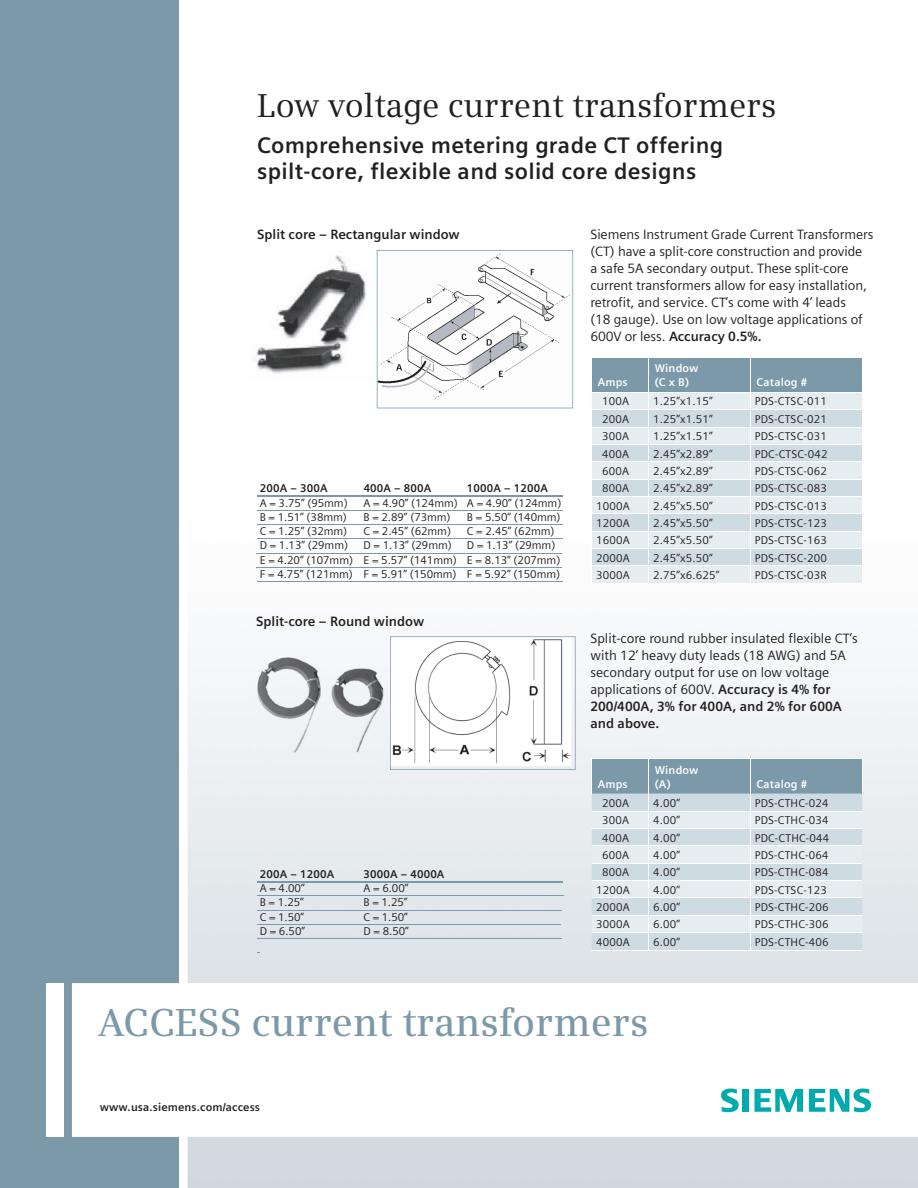
<style>
.page{position:relative;width:918px;height:1188px;background:#fff}
.page>*{position:absolute;margin:0;border:0;box-sizing:border-box;transform-origin:0 0}
.t1{font:600 39px "Siemens Serif OT";color:#7b99a9}
.t2{font:33px "Siemens Serif";color:#231f20}
.t3{font:700 22.5px/25.5px "Siemens Sans";letter-spacing:.015em;color:#231f20}
.t4{font:13.5px/17px "Siemens Sans";letter-spacing:-.005em;color:#231f20}
.t5{font:700 13.5px "Siemens Sans";color:#231f20}
.t6{font:11.25px "Siemens Sans";letter-spacing:.015em;color:#231f20}
.t7{font:11.25px/14.2px "Siemens Sans";letter-spacing:-.005em;color:#231f20}
.t8{font:700 11.25px "Siemens Sans";letter-spacing:.015em;color:#231f20}
.t9{font:700 11.25px/14.2px "Siemens Sans";letter-spacing:.015em;color:#fff}
.s1{font-weight:700}
</style>
<div class="page">
<div style="left:0;top:0;width:179px;height:1188px;background:#7b99a9"></div>
<svg style="left:591px;top:358px;width:272px;height:225px;background:#cedbe2"></svg>
<hr style="left:591px;top:409px;width:272px;height:1px;background:#fff">
<hr style="left:257px;top:495px;width:306px;height:2px;background:#7b99a9">
<hr style="left:257px;top:510px;width:306px;height:1px;background:#7b99a9">
<hr style="left:257px;top:524px;width:306px;height:1px;background:#7b99a9">
<hr style="left:257px;top:539px;width:305px;height:1px;background:#7b99a9">
<hr style="left:257px;top:553px;width:305px;height:1px;background:#7b99a9">
<hr style="left:257px;top:567px;width:305px;height:1px;background:#7b99a9">
<hr style="left:257px;top:581px;width:306px;height:1px;background:#7b99a9">
<svg style="left:592px;top:759px;width:270px;height:191px;background:#c8d6de"></svg>
<hr style="left:592px;top:828px;width:270px;height:1px;background:#fff">
<hr style="left:257px;top:881px;width:306px;height:1px;background:#7b99a9">
<hr style="left:257px;top:896px;width:307px;height:1px;background:#7b99a9">
<hr style="left:257px;top:910px;width:304px;height:1px;background:#7b99a9">
<hr style="left:257px;top:924px;width:304px;height:1px;background:#7b99a9">
<hr style="left:257px;top:938px;width:304px;height:1px;background:#7b99a9">
<svg style="left:390px;top:636px;width:186px;height:134px"></svg>
<img style="left:252px;top:251px;width:117px;height:124px">
<div style="left:47px;top:983px;width:17px;height:154px;background:#fff"></div>
<svg style="left:72px;top:983px;width:846px;height:154px"></svg>
<svg style="left:721px;top:1089px;width:18px;height:23px"></svg>
<div style="left:742px;top:1089px;width:7px;height:23px;background:#00aaad"></div>
<svg style="left:755px;top:1089px;width:48px;height:23px"></svg>
<svg style="left:809px;top:1089px;width:62px;height:23px"></svg>
<img style="left:255px;top:649px;width:132px;height:108px">
<svg style="left:377px;top:250px;width:196px;height:158px"></svg>
<h2 class="t2" style="left:257px;top:93px;width:521px">Low voltage current transformers</h2>
<h3 class="t3" style="left:257px;top:135px;width:468px">Comprehensive metering grade CT offering spilt-core, flexible and solid core designs</h3>
<p class="t5" style="left:257px;top:229px;width:204px">Split core – Rectangular window</p>
<p class="t8" style="left:260px;top:484px;width:69px">200A – 300A</p>
<p class="t8" style="left:364px;top:484px;width:69px">400A – 800A</p>
<p class="t8" style="left:467px;top:484px;width:83px">1000A – 1200A</p>
<p class="t6" style="left:260px;top:499px;width:90px">A = 3.75” (95mm)</p>
<p class="t7" style="left:363px;top:497px;width:199px">A = 4.90” (124mm) A = 4.90” (124mm)</p>
<p class="t6" style="left:260px;top:513px;width:89px">B = 1.51” (38mm)</p>
<p class="t6" style="left:363px;top:513px;width:89px">B = 2.89” (73mm)</p>
<p class="t6" style="left:467px;top:513px;width:95px">B = 5.50” (140mm)</p>
<p class="t6" style="left:260px;top:527px;width:89px">C = 1.25” (32mm)</p>
<p class="t6" style="left:363px;top:527px;width:89px">C = 2.45” (62mm)</p>
<p class="t6" style="left:467px;top:527px;width:89px">C = 2.45” (62mm)</p>
<p class="t6" style="left:260px;top:541px;width:90px">D = 1.13” (29mm)</p>
<p class="t6" style="left:363px;top:541px;width:90px">D = 1.13” (29mm)</p>
<p class="t7" style="left:260px;top:540px;width:302px;text-indent:207px">D = 1.13” (29mm)<br>E = 4.20” (107mm) E = 5.57” (141mm) E = 8.13” (207mm)<br>F = 4.75” (121mm) F = 5.91” (150mm) F = 5.92” (150mm)</p>
<p class="t5" style="left:256px;top:616px;width:170px">Split-core – Round window</p>
<p class="t8" style="left:260px;top:870px;width:76px">200A – 1200A</p>
<p class="t8" style="left:363px;top:870px;width:83px">3000A – 4000A</p>
<p class="t6" style="left:260px;top:884px;width:46px">A = 4.00”</p>
<p class="t6" style="left:363px;top:884px;width:46px">A = 6.00”</p>
<p class="t6" style="left:260px;top:898px;width:46px">B = 1.25”</p>
<p class="t6" style="left:363px;top:898px;width:46px">B = 1.25”</p>
<p class="t6" style="left:260px;top:912px;width:46px">C = 1.50”</p>
<p class="t6" style="left:363px;top:912px;width:46px">C = 1.50”</p>
<p class="t6" style="left:260px;top:927px;width:47px">D = 6.50”</p>
<p class="t6" style="left:363px;top:927px;width:47px">D = 8.50”</p>
<p class="t4" style="left:590px;top:227px;width:285px">Siemens Instrument Grade Current Transformers (CT) have a split-core construction and provide<br>a safe 5A secondary output. These split-core current transformers allow for easy installation, retrofit, and service. CT’s come with 4’ leads<br>(18 gauge). Use on low voltage applications of 600V or less. <span class="s1">Accuracy 0.5%.</span></p>
<p class="t9" style="left:598px;top:376px;width:31px">Amps</p>
<p class="t9" style="left:655px;top:362px;width:45px">Window (C x B)</p>
<p class="t9" style="left:756px;top:376px;width:52px">Catalog #</p>
<p class="t6" style="left:602px;top:397px;width:28px">100A</p>
<p class="t6" style="left:653px;top:397px;width:61px">1.25”x1.15”</p>
<p class="t6" style="left:755px;top:397px;width:74px">PDS-CTSC-011</p>
<p class="t6" style="left:602px;top:415px;width:28px">200A</p>
<p class="t6" style="left:653px;top:415px;width:61px">1.25”x1.51”</p>
<p class="t6" style="left:755px;top:415px;width:74px">PDS-CTSC-021</p>
<p class="t6" style="left:602px;top:432px;width:28px">300A</p>
<p class="t6" style="left:653px;top:432px;width:61px">1.25”x1.51”</p>
<p class="t6" style="left:755px;top:432px;width:74px">PDS-CTSC-031</p>
<p class="t6" style="left:602px;top:449px;width:28px">400A</p>
<p class="t6" style="left:653px;top:449px;width:61px">2.45”x2.89”</p>
<p class="t6" style="left:755px;top:449px;width:74px">PDC-CTSC-042</p>
<p class="t6" style="left:602px;top:467px;width:28px">600A</p>
<p class="t6" style="left:653px;top:467px;width:61px">2.45”x2.89”</p>
<p class="t6" style="left:755px;top:467px;width:74px">PDS-CTSC-062</p>
<p class="t6" style="left:602px;top:484px;width:28px">800A</p>
<p class="t6" style="left:653px;top:484px;width:61px">2.45”x2.89”</p>
<p class="t6" style="left:755px;top:484px;width:74px">PDS-CTSC-083</p>
<p class="t6" style="left:596px;top:501px;width:35px">1000A</p>
<p class="t6" style="left:653px;top:501px;width:61px">2.45”x5.50”</p>
<p class="t6" style="left:755px;top:501px;width:74px">PDS-CTSC-013</p>
<p class="t6" style="left:596px;top:519px;width:35px">1200A</p>
<p class="t6" style="left:653px;top:519px;width:61px">2.45”x5.50”</p>
<p class="t6" style="left:755px;top:519px;width:74px">PDS-CTSC-123</p>
<p class="t6" style="left:596px;top:536px;width:35px">1600A</p>
<p class="t6" style="left:653px;top:536px;width:61px">2.45”x5.50”</p>
<p class="t6" style="left:755px;top:536px;width:74px">PDS-CTSC-163</p>
<p class="t6" style="left:596px;top:553px;width:35px">2000A</p>
<p class="t6" style="left:653px;top:553px;width:61px">2.45”x5.50”</p>
<p class="t6" style="left:755px;top:553px;width:74px">PDS-CTSC-200</p>
<p class="t6" style="left:596px;top:571px;width:35px">3000A</p>
<p class="t6" style="left:653px;top:571px;width:68px">2.75”x6.625”</p>
<p class="t6" style="left:755px;top:571px;width:73px">PDS-CTSC-03R</p>
<p class="t4" style="left:590px;top:631px;width:269px">Split-core round rubber insulated flexible CT’s with 12’ heavy duty leads (18 AWG) and 5A secondary output for use on low voltage applications of 600V. <span class="s1">Accuracy is 4% for 200/400A, 3% for 400A, and 2% for 600A and above.</span></p>
<p class="t9" style="left:598px;top:778px;width:31px">Amps</p>
<p class="t9" style="left:655px;top:764px;width:45px">Window (A)</p>
<p class="t9" style="left:756px;top:778px;width:52px">Catalog #</p>
<p class="t6" style="left:602px;top:799px;width:28px">200A</p>
<p class="t6" style="left:653px;top:799px;width:28px">4.00”</p>
<p class="t6" style="left:755px;top:799px;width:75px">PDS-CTHC-024</p>
<p class="t6" style="left:602px;top:816px;width:28px">300A</p>
<p class="t6" style="left:653px;top:816px;width:28px">4.00”</p>
<p class="t6" style="left:755px;top:816px;width:75px">PDS-CTHC-034</p>
<p class="t6" style="left:602px;top:833px;width:28px">400A</p>
<p class="t6" style="left:653px;top:833px;width:28px">4.00”</p>
<p class="t6" style="left:755px;top:833px;width:76px">PDC-CTHC-044</p>
<p class="t6" style="left:602px;top:851px;width:28px">600A</p>
<p class="t6" style="left:653px;top:851px;width:28px">4.00”</p>
<p class="t6" style="left:755px;top:851px;width:75px">PDS-CTHC-064</p>
<p class="t6" style="left:602px;top:868px;width:28px">800A</p>
<p class="t6" style="left:653px;top:868px;width:28px">4.00”</p>
<p class="t6" style="left:755px;top:868px;width:75px">PDS-CTHC-084</p>
<p class="t6" style="left:596px;top:885px;width:35px">1200A</p>
<p class="t6" style="left:653px;top:885px;width:29px">4.00”</p>
<p class="t6" style="left:755px;top:885px;width:74px">PDS-CTSC-123</p>
<p class="t6" style="left:596px;top:903px;width:35px">2000A</p>
<p class="t6" style="left:653px;top:903px;width:28px">6.00”</p>
<p class="t6" style="left:755px;top:903px;width:75px">PDS-CTHC-206</p>
<p class="t6" style="left:596px;top:920px;width:35px">3000A</p>
<p class="t6" style="left:653px;top:920px;width:28px">6.00”</p>
<p class="t6" style="left:755px;top:920px;width:75px">PDS-CTHC-306</p>
<p class="t6" style="left:596px;top:937px;width:35px">4000A</p>
<p class="t6" style="left:653px;top:937px;width:28px">6.00”</p>
<p class="t6" style="left:755px;top:937px;width:75px">PDS-CTHC-406</p>
<h1 class="t1" style="left:99px;top:1006px;width:551px">ACCESS current transformers</h1>
<p class="t8" style="left:100px;top:1103px;width:162px">www.usa.siemens.com/access</p>
</div>
